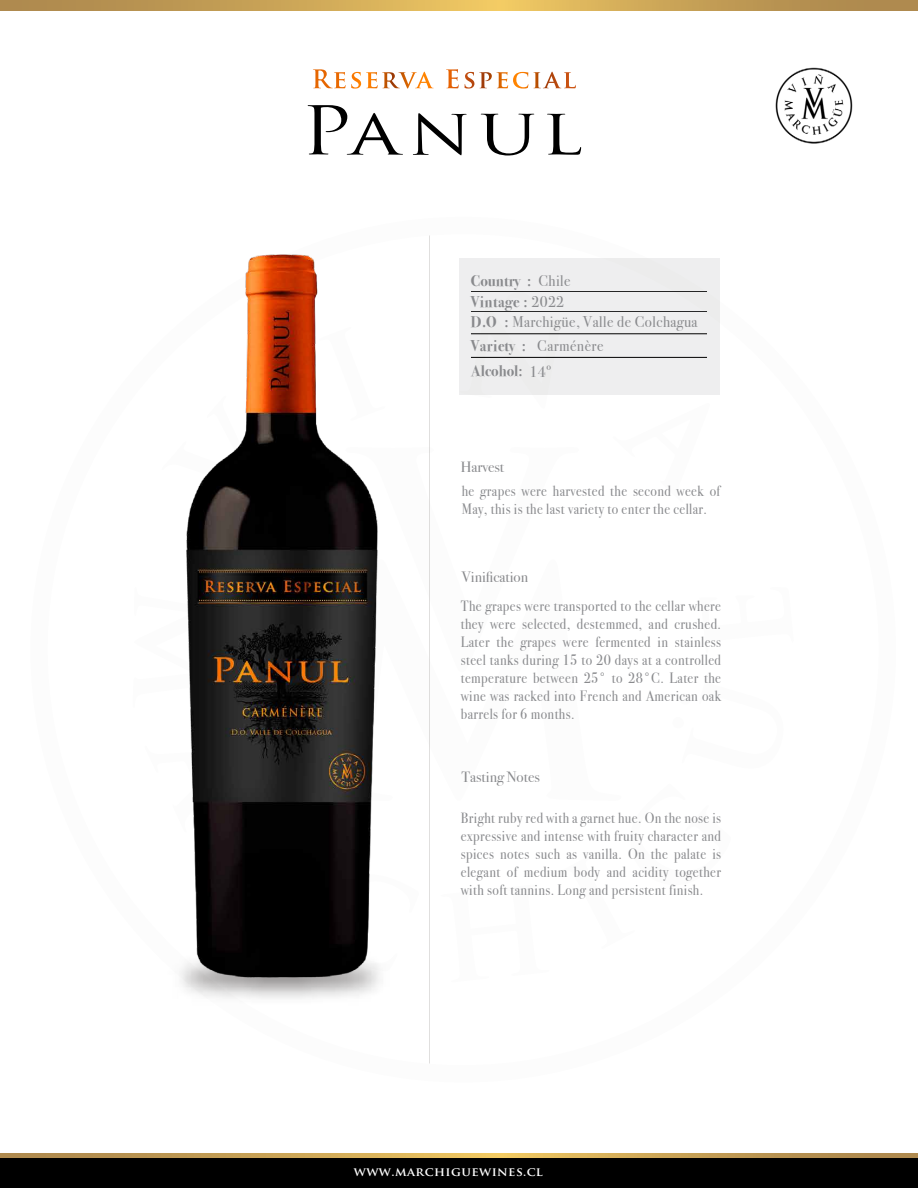
<style>
.page{position:relative;width:918px;height:1188px;background:#fff}
.page>*{position:absolute;margin:0;border:0;box-sizing:border-box;transform-origin:0 0}
.t1{font:15.6px/20.4px "Bodoni Svty Two ITCTT";letter-spacing:.03em;color:#898a8d;scale:.95 1}
.t2{font:700 15.6px/25px "Bodoni Svty Two ITCTT";color:#898a8d;scale:.95 1}
.t3{font:15px/18px "Bodoni Svty Two ITCTT";letter-spacing:.03em;color:#898a8d;text-align:justify;scale:.9 1}
.t4{font:15px/28.7px "Bodoni Svty Two ITCTT";letter-spacing:.03em;color:#898a8d}
.t5{font:15px "Bodoni Svty Two ITCTT";color:#898a8d}
.t6{font:700 12px "Trajan Pro";letter-spacing:.035em;color:#fff;scale:1.06 1}
.s1{font-weight:700}
.s2{font-weight:400}
</style>
<div class="page">
<img style="left:775px;top:67px;width:78px;height:77px">
<svg style="left:429px;top:447px;width:1px;height:226px"></svg>
<svg style="left:459px;top:394px;width:112px;height:1px"></svg>
<div style="left:0;top:1158px;width:918px;height:30px;background:#000"></div>
<svg style="left:0;top:1153px;width:918px;height:5px;background:#c8a256"></svg>
<svg style="left:0;top:0;width:918px;height:10px;background:#c8a256"></svg>
<div style="left:459px;top:258px;width:260px;height:136px;background:#eeeeef"></div>
<hr style="left:471px;top:334px;width:236px;height:1px;background:#000">
<hr style="left:471px;top:291px;width:236px;height:1px;background:#000">
<hr style="left:471px;top:312px;width:236px;height:1px;background:#000">
<hr style="left:471px;top:357px;width:236px;height:1px;background:#000">
<svg style="left:313px;top:69px;width:121px;height:20px"></svg>
<svg style="left:446px;top:69px;width:13px;height:19px"></svg>
<svg style="left:465px;top:72px;width:111px;height:17px"></svg>
<svg style="left:308px;top:105px;width:95px;height:50px"></svg>
<svg style="left:413px;top:113px;width:54px;height:42px"></svg>
<svg style="left:481px;top:114px;width:53px;height:41px"></svg>
<svg style="left:547px;top:114px;width:34px;height:41px"></svg>
<img style="left:180px;top:254px;width:199px;height:745px">
<p class="t1" style="left:471px;top:269px;width:240px"><span class="s1">Country :</span> Chile<br><span class="s1">Vintage :</span> 2022<br><span class="s1">D.O :</span> Marchigüe, Valle de Colchagua</p>
<p class="t2" style="left:471px;top:332px;width:141px">Variety : <span class="s2">Carménère<br></span>Alcohol: <span class="s2">14</span><sup>º</sup></p>
<p class="t4" style="left:461px;top:453px;width:261px;line-height:24.2px">Harvest<br>he grapes were harvested the second week of</p>
<p class="t3" style="left:462px;top:499px;width:274px">May, this is the last variety to enter the cellar.</p>
<p class="t4" style="left:461px;top:561px;width:262px">Vinification<br>The grapes were transported to the cellar where</p>
<p class="t3" style="left:461px;top:613px;width:291px">they were selected, destemmed, and crushed.<br>Later the grapes were fermented in stainless steel tanks during 15 to 20 days at a controlled temperature between 25° to 28°C. Later the wine was racked into French and American oak barrels for 6 months.</p>
<p class="t5" style="left:461px;top:765px;width:80px">Tasting Notes</p>
<p class="t3" style="left:461px;top:807px;width:291px">Bright ruby red with a garnet hue. On the nose is expressive and intense with fruity character and spices notes such as vanilla. On the palate is elegant of medium body and acidity together with soft tannins. Long and persistent finish.</p>
<p class="t6" style="left:354px;top:1164px;width:180px">WWW.MARCHIGUEWINES.CL</p>
</div>
